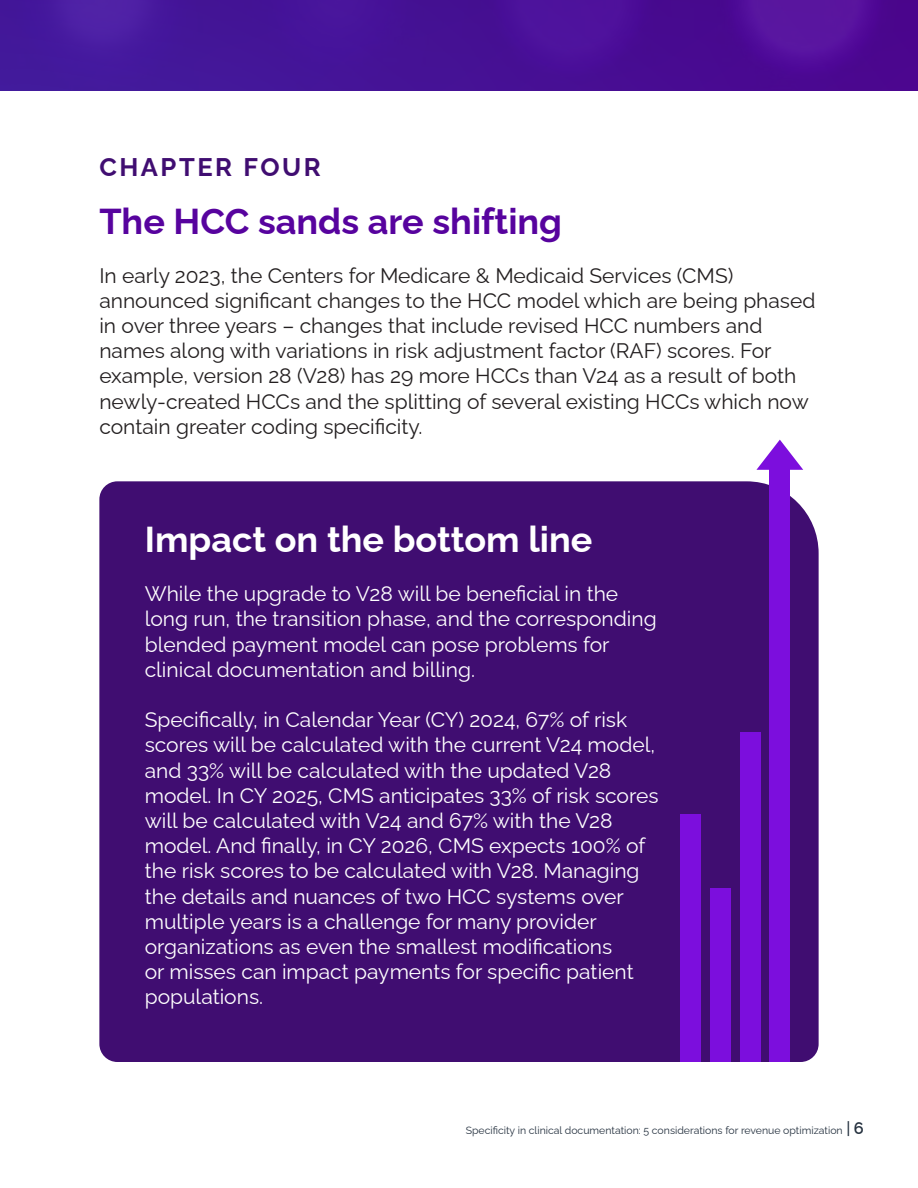
<style>
.page{position:relative;width:918px;height:1188px;background:#fff}
.page>*{position:absolute;margin:0;border:0;box-sizing:border-box;transform-origin:0 0}
.t1{font:700 36px "Raleway";color:#57039e}
.t2{font:700 36px "Raleway";color:#fff}
.t3{font:700 25.5px "Raleway";letter-spacing:.1em;color:#400d71}
.t4{font:21px/25.2px "Raleway";color:#fff}
.t5{font:21px/25.2px "Raleway";color:#231f20}
.t6{font:10.5px "Raleway";color:#263240}
.s1{font-weight:500;font-size:16.5px}
.s2{font-weight:600;font-size:16.5px}
</style>
<div class="page">
<div style="left:99px;top:481px;width:720px;height:581px;background:#400d71"></div>
<div style="left:680px;top:814px;width:21px;height:248px;background:#7c0edd"></div>
<div style="left:710px;top:888px;width:21px;height:174px;background:#7c0edd"></div>
<div style="left:740px;top:733px;width:20px;height:329px;background:#7c0edd"></div>
<div style="left:770px;top:470px;width:20px;height:592px;background:#7c0edd"></div>
<svg style="left:756px;top:440px;width:47px;height:30px"></svg>
<img style="left:0;top:0;width:918px;height:90px">
<p class="t3" style="left:99px;top:146px;width:223px">CHAPTER FOUR</p>
<p class="t1" style="left:99px;top:192px;width:464px">The HCC sands are shifting</p>
<p class="t5" style="left:99px;top:260px;width:718px">In early 2023, the Centers for Medicare &amp; Medicaid Services (CMS) announced significant changes to the HCC model which are being phased in over three years – changes that include revised HCC numbers and names along with variations in risk adjustment factor (RAF) scores. For example, version 28 (V28) has 29 more HCCs than V24 as a result of both newly-created HCCs and the splitting of several existing HCCs which now contain greater coding specificity.</p>
<p class="t2" style="left:145px;top:511px;width:449px">Impact on the bottom line</p>
<p class="t4" style="left:145px;top:579px;width:513px">While the upgrade to V28 will be beneficial in the long run, the transition phase, and the corresponding blended payment model can pose problems for clinical documentation and billing.</p>
<p class="t4" style="left:145px;top:705px;width:515px">Specifically, in Calendar Year (CY) 2024, 67% of risk scores will be calculated with the current V24 model, and 33% will be calculated with the updated V28 model. In CY 2025, CMS anticipates 33% of risk scores will be calculated with V24 and 67% with the V28 model. And finally, in CY 2026, CMS expects 100% of the risk scores to be calculated with V28. Managing the details and nuances of two HCC systems over multiple years is a challenge for many provider organizations as even the smallest modifications<br>or misses can impact payments for specific patient populations.</p>
<p class="t6" style="left:466px;top:1122px;width:400px">Specificity in clinical documentation: 5 considerations for revenue optimization <span class="s1">|</span> <span class="s2">6</span></p>
</div>
